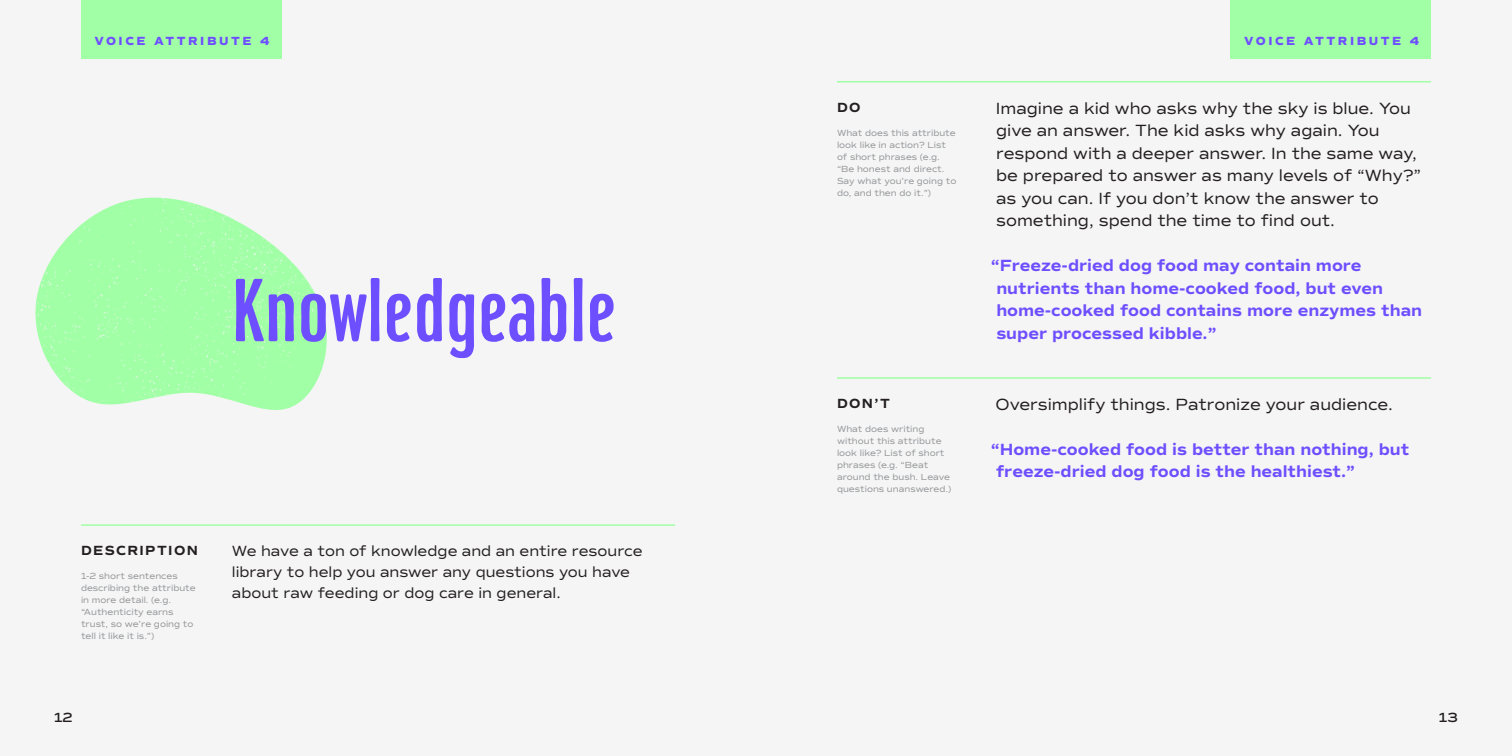
<style>
.page{position:relative;width:1512px;height:756px;background:#f5f5f5}
.page>*{position:absolute;margin:0;border:0;box-sizing:border-box;transform-origin:0 0}
.Voice_Title{font:300 96px "Hamilton";color:#6e4fff}
.Body{font:16.5px/22.5px "Commuters Sans";color:#231f20}
.Body-2{font:700 16.5px/22.5px "Commuters Sans";color:#6e4fff}
.Body-3{font:15px/21px "Commuters Sans";color:#231f20}
.Cap__Header{font:700 13.5px "Commuters Sans";letter-spacing:.1em;color:#231f20}
.t1{font:600 13.5px "Commuters Sans";color:#231f20}
.Page_Header{font:800 12px "Commuters Sans";letter-spacing:.21em;color:#6e4fff}
.t2{font:9px/12px "Commuters Sans";color:#939598}
</style>
<div class="page">
<div style="left:81px;top:0;width:200px;height:58px;background:#a1ffa6"></div>
<div style="left:1231px;top:0;width:200px;height:58px;background:#a1ffa6"></div>
<hr style="left:81px;top:524px;width:594px;height:2px;background:#a1ffa6">
<hr style="left:837px;top:81px;width:594px;height:1px;background:#a1ffa6">
<hr style="left:837px;top:377px;width:594px;height:2px;background:#a1ffa6">
<img style="left:35px;top:198px;width:292px;height:212px">
<p class="Page_Header" style="left:94px;top:33px;width:177px">VOICE ATTRIBUTE 4</p>
<p class="Page_Header" style="left:1244px;top:33px;width:177px">VOICE ATTRIBUTE 4</p>
<p class="Voice_Title" style="left:232px;top:251px;width:386px">Knowledgeable</p>
<p class="Cap__Header" style="left:81px;top:542px;width:118px">DESCRIPTION</p>
<p class="t2" style="left:81px;top:570px;width:116px">1-2 short sentences describing the attribute in more detail. (e.g. “Authenticity earns trust, so we’re going to tell it like it is.”)</p>
<p class="Body-3" style="left:232px;top:540px;width:412px">We have a ton of knowledge and an entire resource library to help you answer any questions you have about raw feeding or dog care in general.</p>
<p class="Cap__Header" style="left:837px;top:99px;width:25px">DO</p>
<p class="t2" style="left:837px;top:126px;width:121px">What does this attribute look like in action? List of short phrases (e.g. “Be honest and direct.<br>Say what you’re going to do, and then do it.”)</p>
<p class="Cap__Header" style="left:837px;top:395px;width:55px">DON’T</p>
<p class="t2" style="left:837px;top:423px;width:116px">What does writing without this attribute look like? List of short phrases (e.g. “Beat around the bush. Leave questions unanswered.)</p>
<p class="Body" style="left:996px;top:97px;width:427px">Imagine a kid who asks why the sky is blue. You give an answer. The kid asks why again. You respond with a deeper answer. In the same way, be prepared to answer as many levels of “Why?” as you can. If you don’t know the answer to something, spend the time to find out.</p>
<p class="Body-2" style="left:996px;top:255px;width:427px;text-indent:-6px">“Freeze-dried dog food may contain more nutrients than home-cooked food, but even home-cooked food contains more enzymes than super processed kibble.”</p>
<p class="Body" style="left:996px;top:393px;width:399px">Oversimplify things. Patronize your audience.</p>
<p class="Body-2" style="left:996px;top:438px;width:415px;text-indent:-5px">“Home-cooked food is better than nothing, but freeze-dried dog food is the healthiest.”</p>
<h3 class="t1" style="left:54px;top:709px;width:20px">12</h3>
<h3 class="t1" style="left:1439px;top:709px;width:21px">13</h3>
</div>
